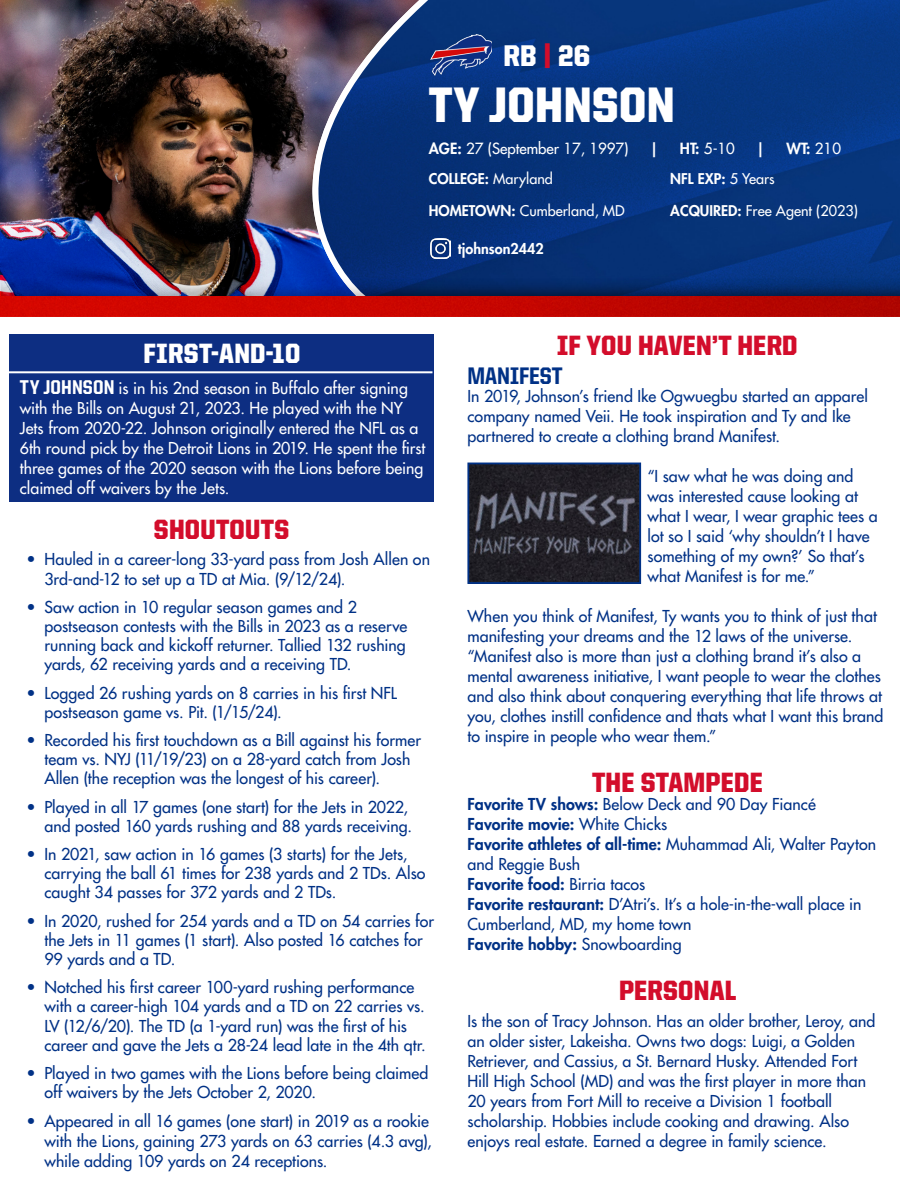
<style>
.page{position:relative;width:900px;height:1188px;background:#fff}
.page>*{position:absolute;margin:0;border:0;box-sizing:border-box;transform-origin:0 0}
.t1{font:900 50px "United Sans Semi Cond";letter-spacing:.01em;color:#fff}
.t2{font:900 30px "United Sans Semi Cond";color:#fff}
.t3{font:900 28px "United Sans Semi Cond";letter-spacing:.01em;color:#d30d2b}
.t4{font:900 28px "United Sans Semi Cond";letter-spacing:.02em;color:#fff}
.t5{font:800 24px "United Sans Semi Cond";color:#003186}
.t6{font:500 16px/20px "Futura Std";letter-spacing:.005em;color:#003186}
.t7{font:500 16px/20px "Futura Std";letter-spacing:.005em;color:#fff}
.t8{font:800 16px "Futura Std";letter-spacing:.005em;color:#003186}
.t9{font:500 15px "Futura Std";color:#fff}
.t10{font:800 15px "Futura Std";color:#fff}
.t11{font:500 14.4px "Futura Std";color:#fff}
.t12{font:800 14.4px "Futura Std";color:#fff}
.s1{color:#d30d2b}
.s2{font-weight:800}
.s3{font-weight:500}
.s4{font-family:"United Sans Semi Cond";font-weight:800;font-size:20px}
</style>
<div class="page">
<img style="left:442px;top:0;width:458px;height:279px">
<img style="left:0;top:0;width:442px;height:296px">
<div style="left:10px;top:334px;width:424px;height:168px;background:#0d2e82"></div>
<hr style="left:3px;top:371px;width:430px;height:2px;background:#fff">
<img style="left:1px;top:279px;width:899px;height:17px">
<img style="left:430px;top:35px;width:62px;height:40px">
<img style="left:0;top:296px;width:900px;height:21px">
<img style="left:431px;top:239px;width:20px;height:20px">
<img style="left:470px;top:466px;width:168px;height:115px">
<div style="left:467px;top:463px;width:174px;height:121px;border:2px solid #003186"></div>
<p class="t2" style="left:503px;top:40px;width:88px">RB <span class="s1">|</span> 26</p>
<p class="t1" style="left:429px;top:78px;width:248px">TY JOHNSON</p>
<p class="t9" style="left:429px;top:140px;width:201px"><span class="s2">AGE:</span> 27 (September 17, 1997)</p>
<p class="t10" style="left:650px;top:139px;width:10px">|</p>
<p class="t9" style="left:680px;top:140px;width:57px"><span class="s2">HT:</span> 5-10</p>
<p class="t10" style="left:757px;top:139px;width:10px">|</p>
<p class="t10" style="left:786px;top:139px;width:56px">WT: <span class="s3">210</span></p>
<p class="t12" style="left:429px;top:170px;width:126px">COLLEGE: <span class="s3">Maryland</span></p>
<p class="t11" style="left:429px;top:202px;width:198px"><span class="s2">HOMETOWN:</span> Cumberland, MD</p>
<p class="t12" style="left:670px;top:170px;width:106px">NFL EXP: <span class="s3">5 Years</span></p>
<p class="t11" style="left:670px;top:202px;width:189px"><span class="s2">ACQUIRED:</span> Free Agent (2023)</p>
<p class="t12" style="left:458px;top:240px;width:87px">tjohnson2442</p>
<p class="t4" style="left:144px;top:339px;width:158px">FIRST-AND-10</p>
<p class="t7" style="left:20px;top:378px;width:407px"><span class="s4">TY JOHNSON</span> is in his 2nd season in Buffalo after signing with the Bills on August 21, 2023. He played with the NY Jets from 2020-22. Johnson originally entered the NFL as a 6th round pick by the Detroit Lions in 2019. He spent the first three games of the 2020 season with the Lions before being claimed off waivers by the Jets.</p>
<p class="t3" style="left:154px;top:514px;width:137px">SHOUTOUTS</p>
<p class="t6" style="left:44px;top:550px;width:387px;line-height:19.2px;text-indent:-18px">• Hauled in a career-long 33-yard pass from Josh Allen on<br>3rd-and-12 to set up a TD at Mia. (9/12/24).</p>
<p class="t6" style="left:44px;top:597px;width:364px;line-height:19.2px;text-indent:-18px">• Saw action in 10 regular season games and 2 postseason contests with the Bills in 2023 as a reserve running back and kickoff returner. Tallied 132 rushing yards, 62 receiving yards and a receiving TD.</p>
<p class="t6" style="left:44px;top:683px;width:354px;line-height:19.2px;text-indent:-18px">• Logged 26 rushing yards on 8 carries in his first NFL postseason game vs. Pit. (1/15/24).</p>
<p class="t6" style="left:44px;top:731px;width:378px;line-height:19.2px;text-indent:-18px">• Recorded his first touchdown as a Bill against his former team vs. NYJ (11/19/23) on a 28-yard catch from Josh<br>Allen (the reception was the longest of his career).</p>
<p class="t6" style="left:26px;top:797px;width:387px;line-height:19.2px;text-align:right">• Played in all 17 games (one start) for the Jets in 2022, and posted 160 yards rushing and 88 yards receiving.</p>
<p class="t6" style="left:44px;top:845px;width:383px;line-height:19.2px;text-indent:-18px">• In 2021, saw action in 16 games (3 starts) for the Jets, carrying the ball 61 times for 238 yards and 2 TDs. Also caught 34 passes for 372 yards and 2 TDs.</p>
<p class="t6" style="left:44px;top:911px;width:391px;line-height:19.2px;text-indent:-18px">• In 2020, rushed for 254 yards and a TD on 54 carries for the Jets in 11 games (1 start). Also posted 16 catches for<br>99 yards and a TD.</p>
<p class="t6" style="left:44px;top:978px;width:383px;line-height:19.2px;text-indent:-18px">• Notched his first career 100-yard rushing performance with a career-high 104 yards and a TD on 22 carries vs.<br>LV (12/6/20). The TD (a 1-yard run) was the first of his career and gave the Jets a 28-24 lead late in the 4th qtr.</p>
<p class="t6" style="left:44px;top:1064px;width:386px;line-height:19.2px;text-indent:-18px">• Played in two games with the Lions before being claimed off waivers by the Jets October 2, 2020.</p>
<p class="t6" style="left:44px;top:1111px;width:389px;text-indent:-18px">• Appeared in all 16 games (one start) in 2019 as a rookie with the Lions, gaining 273 yards on 63 carries (4.3 avg), while adding 109 yards on 24 receptions.</p>
<p class="t3" style="left:557px;top:331px;width:242px">IF YOU HAVEN’T HERD</p>
<p class="t5" style="left:467px;top:363px;width:97px">MANIFEST</p>
<p class="t6" style="left:467px;top:386px;width:402px">In 2019, Johnson’s friend Ike Ogwuegbu started an apparel company named Veii. He took inspiration and Ty and Ike partnered to create a clothing brand Manifest.</p>
<p class="t6" style="left:647px;top:466px;width:232px">“I saw what he was doing and was interested cause looking at what I wear, I wear graphic tees a lot so I said ‘why shouldn’t I have something of my own?’ So that’s what Manifest is for me.”</p>
<p class="t6" style="left:467px;top:606px;width:418px">When you think of Manifest, Ty wants you to think of just that manifesting your dreams and the 12 laws of the universe. “Manifest also is more than just a clothing brand it’s also a mental awareness initiative, I want people to wear the clothes and also think about conquering everything that life throws at you, clothes instill confidence and thats what I want this brand to inspire in people who wear them.”</p>
<p class="t3" style="left:592px;top:767px;width:172px">THE STAMPEDE</p>
<p class="t6" style="left:467px;top:794px;width:350px"><span class="s2">Favorite TV shows:</span> Below Deck and 90 Day Fiancé</p>
<p class="t8" style="left:467px;top:814px;width:201px">Favorite movie: <span class="s3">White Chicks</span></p>
<p class="t6" style="left:467px;top:834px;width:410px"><span class="s2">Favorite athletes of all-time:</span> Muhammad Ali, Walter Payton and Reggie Bush</p>
<p class="t8" style="left:467px;top:874px;width:179px">Favorite food: <span class="s3">Birria tacos</span></p>
<p class="t6" style="left:467px;top:894px;width:396px"><span class="s2">Favorite restaurant:</span> D’Atri’s. It’s a hole-in-the-wall place in<br>Cumberland, MD, my home town</p>
<p class="t8" style="left:467px;top:934px;width:216px">Favorite hobby: <span class="s3">Snowboarding</span></p>
<p class="t3" style="left:619px;top:975px;width:119px">PERSONAL</p>
<p class="t6" style="left:467px;top:1011px;width:410px">Is the son of Tracy Johnson. Has an older brother, Leroy, and an older sister, Lakeisha. Owns two dogs: Luigi, a Golden Retriever, and Cassius, a St. Bernard Husky. Attended Fort Hill High School (MD) and was the first player in more than 20 years from Fort Mill to receive a Division 1 football scholarship. Hobbies include cooking and drawing. Also enjoys real estate. Earned a degree in family science.</p>
</div>
